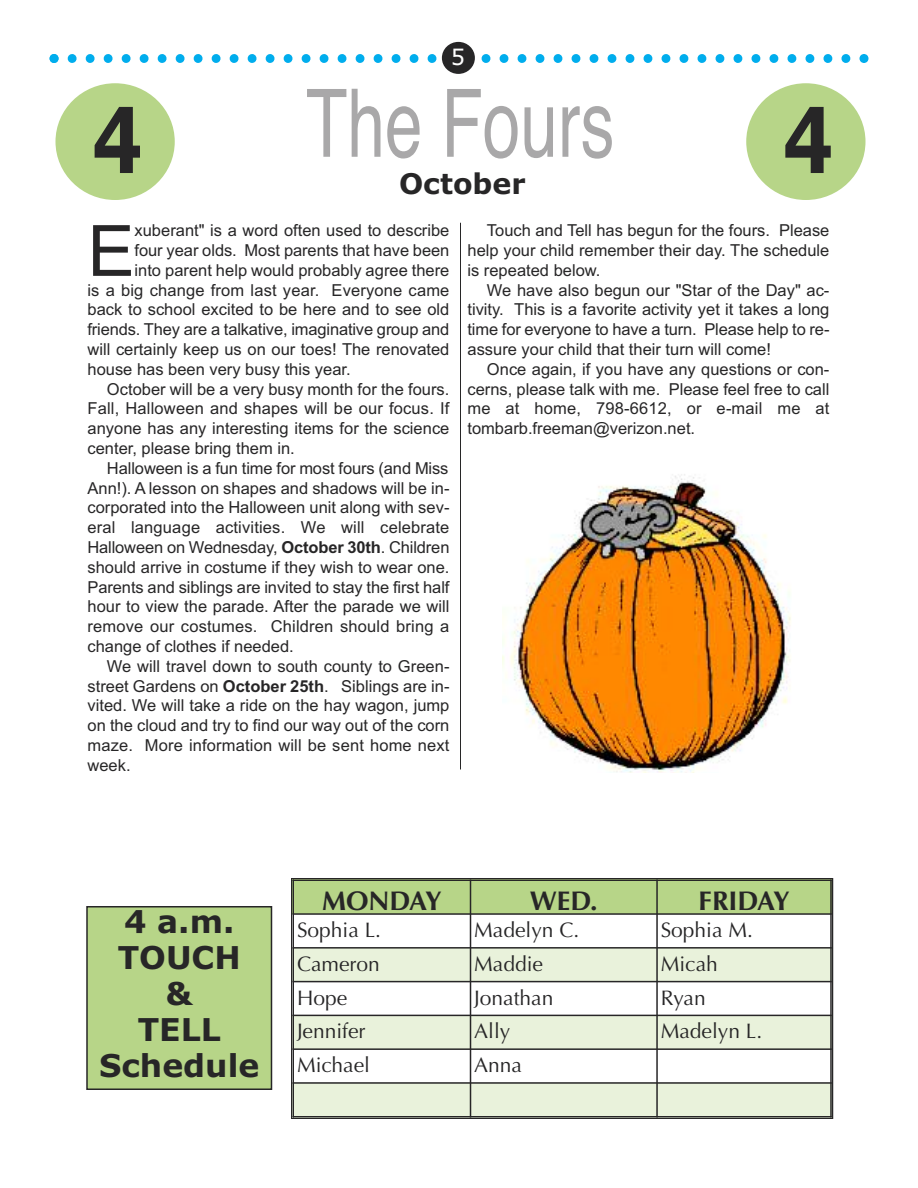
<style>
.page{position:relative;width:918px;height:1188px;background:#fff}
.page>*{position:absolute;margin:0;border:0;box-sizing:border-box;transform-origin:0 0}
.t1{font:94.5px "Helvetica";color:#a9a8a9;scale:.72 1}
.t2{font:700 90.75px "Verdana";color:#272627;scale:.79 1}
.t3{font:70.8px "Arial";color:#272627}
.t4{font:700 31.5px/36px "Verdana";color:#272627;text-align:center}
.t5{font:700 28.5px "Verdana";color:#272627}
.t6{font:700 27px "Optima";color:#272627}
.t7{font:22.5px "Verdana";color:#fff}
.t8{font:21px "Optima";color:#272627}
.t9{font:16.5px/19.8px "Arial";color:#272627;text-align:justify}
.s1{font-weight:700}
</style>
<div class="page">
<svg style="left:50px;top:54px;width:818px;height:9px"></svg>
<div style="left:442px;top:42px;width:33px;height:32px;background:#272627;border-radius:50%"></div>
<div style="left:56px;top:83px;width:119px;height:117px;background:#b7d588;border-radius:50%"></div>
<div style="left:746px;top:83px;width:120px;height:117px;background:#b7d588;border-radius:50%"></div>
<div style="left:87px;top:907px;width:184px;height:182px;background:#b7d588"></div>
<div style="left:86px;top:906px;width:186px;height:184px;border:2px solid #272627"></div>
<hr style="left:460px;top:223px;width:1px;height:547px;background:#272627">
<div style="left:292px;top:879px;width:179px;height:35px;background:#b7d588"></div>
<div style="left:471px;top:879px;width:186px;height:35px;background:#b7d588"></div>
<div style="left:657px;top:879px;width:175px;height:35px;background:#b7d588"></div>
<div style="left:292px;top:948px;width:179px;height:34px;background:#e9f2db"></div>
<div style="left:471px;top:948px;width:186px;height:34px;background:#e9f2db"></div>
<div style="left:657px;top:948px;width:175px;height:34px;background:#e9f2db"></div>
<div style="left:292px;top:1015px;width:179px;height:34px;background:#e9f2db"></div>
<div style="left:471px;top:1015px;width:186px;height:34px;background:#e9f2db"></div>
<div style="left:657px;top:1015px;width:175px;height:34px;background:#e9f2db"></div>
<div style="left:292px;top:1083px;width:179px;height:35px;background:#e9f2db"></div>
<div style="left:471px;top:1083px;width:186px;height:35px;background:#e9f2db"></div>
<div style="left:657px;top:1083px;width:175px;height:35px;background:#e9f2db"></div>
<hr style="left:292px;top:879px;width:2px;height:239px;background:#272627">
<hr style="left:470px;top:879px;width:1px;height:239px;background:#272627">
<hr style="left:656px;top:879px;width:2px;height:239px;background:#272627">
<hr style="left:830px;top:879px;width:2px;height:239px;background:#272627">
<hr style="left:292px;top:879px;width:540px;height:2px;background:#272627">
<hr style="left:292px;top:913px;width:540px;height:2px;background:#272627">
<hr style="left:292px;top:947px;width:540px;height:2px;background:#272627">
<hr style="left:292px;top:981px;width:540px;height:1px;background:#272627">
<hr style="left:292px;top:1015px;width:540px;height:1px;background:#272627">
<hr style="left:292px;top:1048px;width:540px;height:2px;background:#272627">
<hr style="left:292px;top:1082px;width:540px;height:2px;background:#272627">
<hr style="left:292px;top:1116px;width:540px;height:2px;background:#272627">
<img style="left:502px;top:474px;width:289px;height:298px">
<h2 class="t2" style="left:92px;top:88px;width:66px">4</h2>
<h3 class="t7" style="left:451px;top:44px;width:16px">5</h3>
<h1 class="t1" style="left:306px;top:69px;width:430px">The Fours</h1>
<h3 class="t5" style="left:399px;top:168px;width:128px">October</h3>
<h2 class="t2" style="left:782px;top:88px;width:66px">4</h2>
<h3 class="t3" style="left:88px;top:210px;width:49px">E</h3>
<p class="t9" style="left:135px;top:221px;width:316px">xuberant" is a word often used to describe</p>
<p class="t9" style="left:135px;top:240px;width:316px">four year olds. Most parents that have been</p>
<p class="t9" style="left:135px;top:260px;width:316px">into parent help would probably agree there</p>
<p class="t9" style="left:87px;top:280px;width:363px">is a big change from last year. Everyone came</p>
<p class="t9" style="left:87px;top:300px;width:363px">back to school excited to be here and to see old</p>
<p class="t9" style="left:87px;top:320px;width:363px">friends. They are a talkative, imaginative group and</p>
<p class="t9" style="left:87px;top:339px;width:363px">will certainly keep us on our toes! The renovated</p>
<p class="t9" style="left:87px;top:359px;width:265px">house has been very busy this year.</p>
<p class="t9" style="left:107px;top:379px;width:344px">October will be a very busy month for the fours.</p>
<p class="t9" style="left:87px;top:399px;width:364px">Fall, Halloween and shapes will be our focus. If</p>
<p class="t9" style="left:87px;top:419px;width:363px">anyone has any interesting items for the science</p>
<p class="t9" style="left:87px;top:438px;width:209px">center, please bring them in.</p>
<p class="t9" style="left:107px;top:458px;width:343px">Halloween is a fun time for most fours (and Miss</p>
<p class="t9" style="left:87px;top:478px;width:363px">Ann!). A lesson on shapes and shadows will be in-</p>
<p class="t9" style="left:87px;top:498px;width:363px">corporated into the Halloween unit along with sev-</p>
<p class="t9" style="left:87px;top:518px;width:363px">eral language activities. We will celebrate</p>
<p class="t9" style="left:87px;top:537px;width:364px">Halloween on Wednesday, <span class="s1">October 30th</span>. Children</p>
<p class="t9" style="left:87px;top:557px;width:364px">should arrive in costume if they wish to wear one.</p>
<p class="t9" style="left:87px;top:577px;width:363px">Parents and siblings are invited to stay the first half</p>
<p class="t9" style="left:87px;top:597px;width:363px">hour to view the parade. After the parade we will</p>
<p class="t9" style="left:87px;top:617px;width:363px">remove our costumes. Children should bring a</p>
<p class="t9" style="left:87px;top:636px;width:208px">change of clothes if needed.</p>
<p class="t9" style="left:107px;top:656px;width:344px">We will travel down to south county to Green-</p>
<p class="t9" style="left:87px;top:676px;width:363px">street Gardens on <span class="s1">October 25th</span>. Siblings are in-</p>
<p class="t9" style="left:87px;top:696px;width:363px">vited. We will take a ride on the hay wagon, jump</p>
<p class="t9" style="left:87px;top:716px;width:363px">on the cloud and try to find our way out of the corn</p>
<p class="t9" style="left:87px;top:735px;width:363px">maze. More information will be sent home next</p>
<p class="t9" style="left:87px;top:755px;width:45px">week.</p>
<p class="t9" style="left:467px;top:221px;width:363px;text-indent:20px">Touch and Tell has begun for the fours. Please help your child remember their day. The schedule is repeated below.</p>
<p class="t9" style="left:467px;top:280px;width:363px;text-indent:19px">We have also begun our "Star of the Day" ac&shy;tivity. This is a favorite activity yet it takes a long time for everyone to have a turn. Please help to re&shy;assure your child that their turn will come!</p>
<p class="t9" style="left:467px;top:359px;width:363px;text-indent:20px">Once again, if you have any questions or con&shy;cerns, please talk with me. Please feel free to call me at home, 798-6612, or e-mail me at tombarb.freeman@verizon.net.</p>
<h3 class="t4" style="left:99px;top:904px;width:162px">4 a.m.<br>TOUCH<br>&amp;<br>TELL<br>Schedule</h3>
<h3 class="t6" style="left:322px;top:886px;width:121px">MONDAY</h3>
<h3 class="t6" style="left:530px;top:886px;width:69px">WED.</h3>
<h3 class="t6" style="left:699px;top:886px;width:93px">FRIDAY</h3>
<p class="t8" style="left:297px;top:918px;width:86px">Sophia L.</p>
<p class="t8" style="left:474px;top:918px;width:107px">Madelyn C.</p>
<p class="t8" style="left:661px;top:918px;width:94px">Sophia M.</p>
<p class="t8" style="left:297px;top:952px;width:84px">Cameron</p>
<p class="t8" style="left:474px;top:952px;width:70px">Maddie</p>
<p class="t8" style="left:661px;top:952px;width:59px">Micah</p>
<p class="t8" style="left:297px;top:985px;width:52px">Hope</p>
<p class="t8" style="left:474px;top:985px;width:81px">Jonathan</p>
<p class="t8" style="left:661px;top:985px;width:47px">Ryan</p>
<p class="t8" style="left:297px;top:1019px;width:70px">Jennifer</p>
<p class="t8" style="left:474px;top:1019px;width:38px">Ally</p>
<p class="t8" style="left:661px;top:1019px;width:103px">Madelyn L.</p>
<p class="t8" style="left:297px;top:1053px;width:75px">Michael</p>
<p class="t8" style="left:474px;top:1053px;width:49px">Anna</p>
</div>
